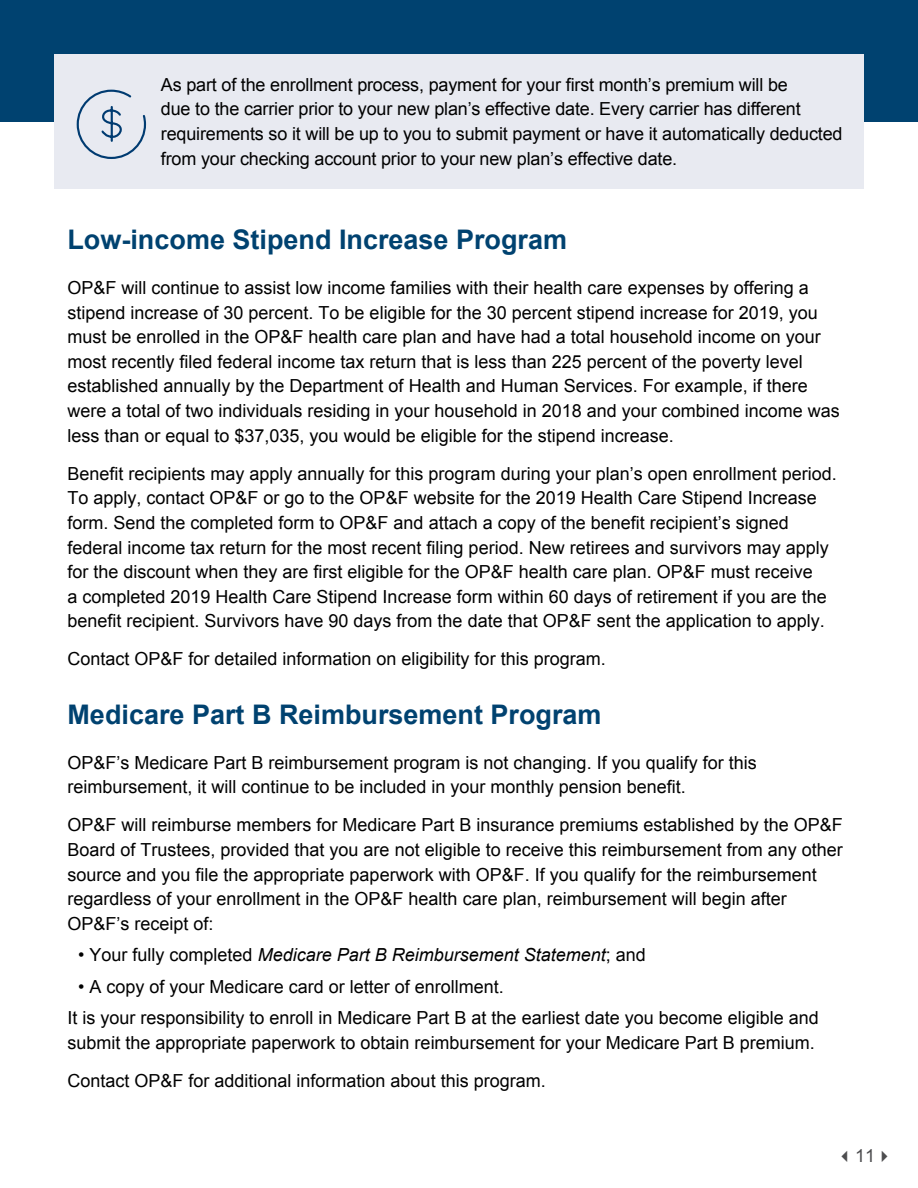
<style>
.page{position:relative;width:918px;height:1188px;background:#fff}
.page>*{position:absolute;margin:0;border:0;box-sizing:border-box;transform-origin:0 0}
.t1{font:700 27px "Arial";color:#004270}
.t2{font:18px/24.6px "Arial";color:#000}
.t3{font:italic 18px "Arial";color:#000}
.t4{font:18px "Arial";color:#4d4d4f}
.s1{font-style:normal}
</style>
<div class="page">
<div style="left:0;top:0;width:918px;height:122px;background:#004270"></div>
<div style="left:54px;top:54px;width:810px;height:135px;background:#e8eaf1"></div>
<svg style="left:77px;top:90px;width:69px;height:69px"></svg>
<p class="t2" style="left:161px;top:72px;width:683px">As part of the enrollment process, payment for your first month’s premium will be<br>due to the carrier prior to your new plan’s effective date. Every carrier has different requirements so it will be up to you to submit payment or have it automatically deducted from your checking account prior to your new plan’s effective date.</p>
<h1 class="t1" style="left:68px;top:222px;width:501px">Low-income Stipend Increase Program</h1>
<p class="t2" style="left:68px;top:276px;width:774px">OP&amp;F will continue to assist low income families with their health care expenses by offering a stipend increase of 30 percent. To be eligible for the 30 percent stipend increase for 2019, you must be enrolled in the OP&amp;F health care plan and have had a total household income on your most recently filed federal income tax return that is less than 225 percent of the poverty level established annually by the Department of Health and Human Services. For example, if there were a total of two individuals residing in your household in 2018 and your combined income was less than or equal to $37,035, you would be eligible for the stipend increase.</p>
<p class="t2" style="left:68px;top:461px;width:771px">Benefit recipients may apply annually for this program during your plan’s open enrollment period.<br>To apply, contact OP&amp;F or go to the OP&amp;F website for the 2019 Health Care Stipend Increase form. Send the completed form to OP&amp;F and attach a copy of the benefit recipient’s signed federal income tax return for the most recent filing period. New retirees and survivors may apply for the discount when they are first eligible for the OP&amp;F health care plan. OP&amp;F must receive<br>a completed 2019 Health Care Stipend Increase form within 60 days of retirement if you are the benefit recipient. Survivors have 90 days from the date that OP&amp;F sent the application to apply.</p>
<p class="t2" style="left:68px;top:647px;width:540px">Contact OP&amp;F for detailed information on eligibility for this program.</p>
<h1 class="t1" style="left:68px;top:697px;width:536px">Medicare Part B Reimbursement Program</h1>
<p class="t2" style="left:68px;top:750px;width:691px">OP&amp;F’s Medicare Part B reimbursement program is not changing. If you qualify for this reimbursement, it will continue to be included in your monthly pension benefit.</p>
<p class="t2" style="left:68px;top:813px;width:777px">OP&amp;F will reimburse members for Medicare Part B insurance premiums established by the OP&amp;F Board of Trustees, provided that you are not eligible to receive this reimbursement from any other source and you file the appropriate paperwork with OP&amp;F. If you qualify for the reimbursement regardless of your enrollment in the OP&amp;F health care plan, reimbursement will begin after OP&amp;F’s receipt of:</p>
<p class="t3" style="left:78px;top:943px;width:569px"><span class="s1">• Your fully completed</span> Medicare Part B Reimbursement Statement<span class="s1">; and</span></p>
<p class="t2" style="left:68px;top:971px;width:753px;line-height:31.3px;text-indent:11px">• A copy of your Medicare card or letter of enrollment.<br>It is your responsibility to enroll in Medicare Part B at the earliest date you become eligible and</p>
<p class="t2" style="left:68px;top:1023px;width:749px;line-height:38.1px">submit the appropriate paperwork to obtain reimbursement for your Medicare Part B premium.<br>Contact OP&amp;F for additional information about this program.</p>
<p class="t4" style="left:837px;top:1144px;width:58px">✓11✔</p>
</div>
